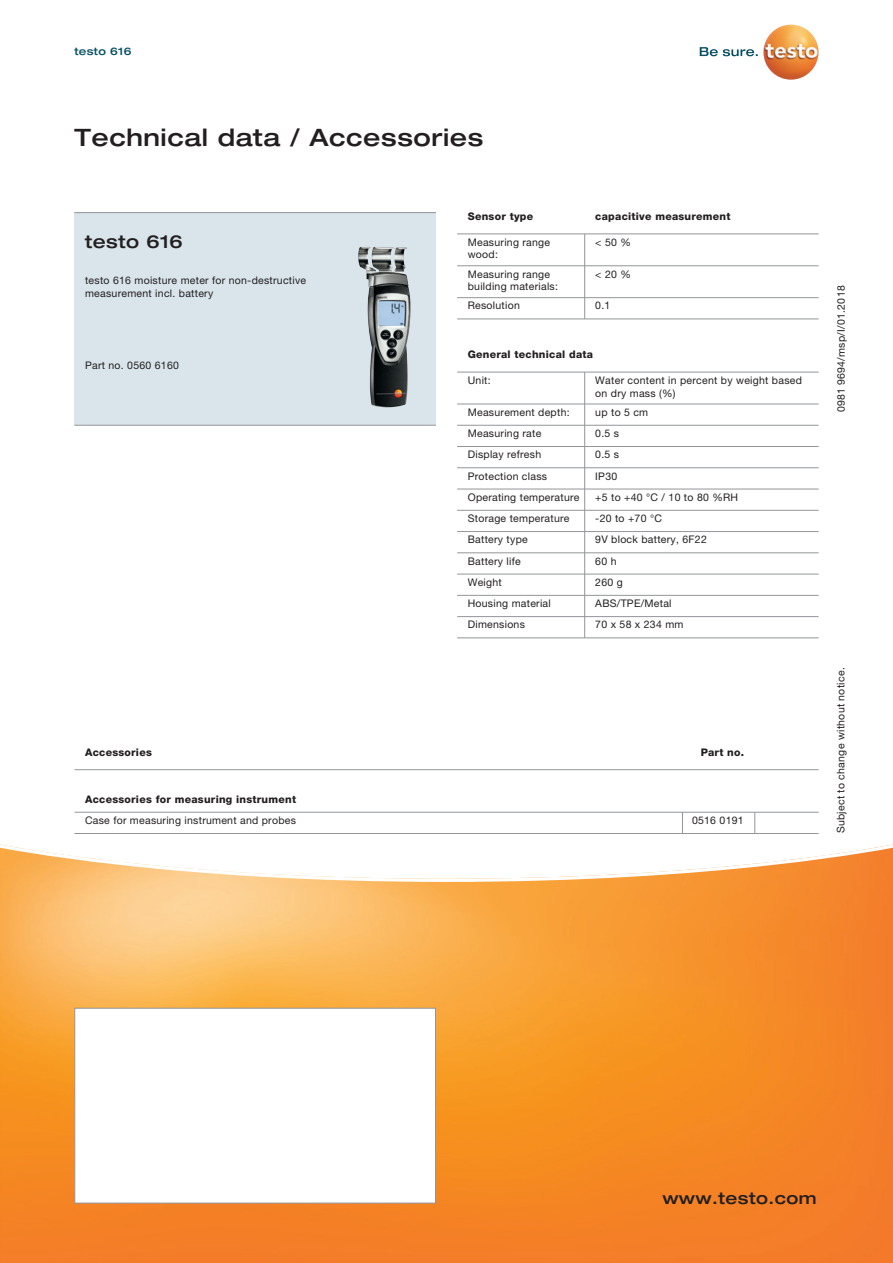
<style>
.page{position:relative;width:893px;height:1263px;background:#fff}
.page>*{position:absolute;margin:0;border:0;box-sizing:border-box;transform-origin:0 0}
.t1{font:500 expanded 24px "Helvetica Neue LTW1 G";letter-spacing:.025em;color:#231f20}
.t2{font:500 expanded 18px "Helvetica Neue LTW1 G";letter-spacing:.025em;color:#231f20}
.t3{font:500 expanded 16.5px "Helvetica Neue LTW1 G";letter-spacing:.025em;color:#231f20}
.t4{font:10.5px/13.5px "Helvetica Neue LTW1 G";letter-spacing:.025em;color:#231f20}
.t5{font:800 10.5px "Helvetica Neue LTW1 G";letter-spacing:.025em;color:#231f20}
.t6{font:500 expanded 10.5px "Helvetica Neue LTW1 G";letter-spacing:.025em;color:#074f64}
</style>
<div class="page">
<svg style="left:0;top:844px;width:893px;height:419px;background:#f79e46"></svg>
<div style="left:74px;top:213px;width:362px;height:212px;background:#d9e5eb"></div>
<hr style="left:74px;top:212px;width:362px;height:1px;background:#939598">
<hr style="left:74px;top:425px;width:362px;height:1px;background:#939598">
<img style="left:358px;top:247px;width:53px;height:160px">
<svg style="left:700px;top:47px;width:58px;height:9px"></svg>
<img style="left:763px;top:24px;width:56px;height:56px;border-radius:28px">
<div style="left:74px;top:1008px;width:362px;height:195px;background:#fff;border:1px solid #939598"></div>
<hr style="left:457px;top:372px;width:362px;height:1px;background:#939598">
<hr style="left:457px;top:404px;width:362px;height:1px;background:#939598">
<hr style="left:457px;top:425px;width:362px;height:1px;background:#939598">
<hr style="left:457px;top:446px;width:362px;height:1px;background:#939598">
<hr style="left:457px;top:467px;width:362px;height:1px;background:#939598">
<hr style="left:457px;top:489px;width:362px;height:1px;background:#939598">
<hr style="left:457px;top:510px;width:362px;height:1px;background:#939598">
<hr style="left:457px;top:531px;width:362px;height:1px;background:#939598">
<hr style="left:457px;top:552px;width:362px;height:1px;background:#939598">
<hr style="left:457px;top:574px;width:362px;height:1px;background:#939598">
<hr style="left:457px;top:595px;width:362px;height:1px;background:#939598">
<hr style="left:457px;top:616px;width:362px;height:1px;background:#939598">
<hr style="left:457px;top:637px;width:362px;height:1px;background:#939598">
<hr style="left:584px;top:372px;width:1px;height:266px;background:#939598">
<hr style="left:74px;top:769px;width:745px;height:1px;background:#939598">
<hr style="left:74px;top:833px;width:745px;height:1px;background:#939598">
<hr style="left:74px;top:812px;width:745px;height:1px;background:#939598">
<svg style="left:682px;top:813px;width:1px;height:20px"></svg>
<svg style="left:754px;top:812px;width:1px;height:21px"></svg>
<hr style="left:457px;top:233px;width:362px;height:1px;background:#939598">
<hr style="left:584px;top:234px;width:1px;height:85px;background:#939598">
<hr style="left:457px;top:265px;width:362px;height:1px;background:#939598">
<hr style="left:457px;top:297px;width:362px;height:1px;background:#939598">
<hr style="left:457px;top:319px;width:362px;height:1px;background:#939598">
<p class="t6" style="left:74px;top:44px;width:59px">testo 616</p>
<h1 class="t1" style="left:74px;top:122px;width:410px">Technical data / Accessories</h1>
<h2 class="t2" style="left:85px;top:230px;width:99px">testo 616</h2>
<p class="t4" style="left:85px;top:273px;width:223px">testo 616 moisture meter for non-destructive measurement incl. battery</p>
<p class="t4" style="left:85px;top:358px;width:95px">Part no. 0560 6160</p>
<p class="t5" style="left:468px;top:210px;width:67px">Sensor type</p>
<p class="t5" style="left:595px;top:210px;width:137px">capacitive measurement</p>
<p class="t4" style="left:468px;top:236px;width:84px;line-height:12px">Measuring range wood:</p>
<p class="t4" style="left:595px;top:235px;width:37px">&lt; 50 %</p>
<p class="t4" style="left:468px;top:268px;width:92px;line-height:12px">Measuring range building materials:</p>
<p class="t4" style="left:595px;top:267px;width:37px">&lt; 20 %</p>
<p class="t4" style="left:468px;top:299px;width:54px">Resolution</p>
<p class="t4" style="left:595px;top:299px;width:17px">0.1</p>
<p class="t5" style="left:468px;top:348px;width:127px">General technical data</p>
<p class="t4" style="left:468px;top:373px;width:25px">Unit:</p>
<p class="t4" style="left:595px;top:373px;width:208px">Water content in percent by weight based on dry mass (%)</p>
<p class="t4" style="left:468px;top:426px;width:75px">Measuring rate</p>
<p class="t4" style="left:595px;top:426px;width:25px">0.5 s</p>
<p class="t4" style="left:468px;top:448px;width:75px">Display refresh</p>
<p class="t4" style="left:595px;top:448px;width:25px">0.5 s</p>
<p class="t4" style="left:468px;top:469px;width:81px">Protection class</p>
<p class="t4" style="left:595px;top:469px;width:23px">IP30</p>
<p class="t4" style="left:468px;top:490px;width:113px">Operating temperature</p>
<p class="t4" style="left:595px;top:490px;width:144px">+5 to +40 °C / 10 to 80 %RH</p>
<p class="t4" style="left:468px;top:511px;width:103px">Storage temperature</p>
<p class="t4" style="left:595px;top:511px;width:68px">-20 to +70 °C</p>
<p class="t4" style="left:468px;top:533px;width:62px">Battery type</p>
<p class="t4" style="left:595px;top:533px;width:113px">9V block battery, 6F22</p>
<p class="t4" style="left:468px;top:554px;width:55px">Battery life</p>
<p class="t4" style="left:595px;top:554px;width:23px">60 h</p>
<p class="t4" style="left:468px;top:575px;width:36px">Weight</p>
<p class="t4" style="left:595px;top:575px;width:29px">260 g</p>
<p class="t4" style="left:468px;top:596px;width:85px">Housing material</p>
<p class="t4" style="left:595px;top:596px;width:78px">ABS/TPE/Metal</p>
<p class="t4" style="left:468px;top:618px;width:59px">Dimensions</p>
<p class="t4" style="left:595px;top:618px;width:90px">70 x 58 x 234 mm</p>
<p class="t4" style="left:468px;top:405px;width:103px">Measurement depth:</p>
<p class="t4" style="left:595px;top:405px;width:54px">up to 5 cm</p>
<p class="t5" style="left:85px;top:746px;width:68px">Accessories</p>
<p class="t5" style="left:701px;top:746px;width:45px">Part no.</p>
<p class="t5" style="left:85px;top:793px;width:213px">Accessories for measuring instrument</p>
<p class="t4" style="left:85px;top:813px;width:212px">Case for measuring instrument and probes</p>
<p class="t4" style="left:692px;top:813px;width:53px">0516 0191</p>
<p class="t4" style="left:834px;top:412px;width:128px;rotate:-90deg">0981 9694/msp/I/01.2018</p>
<p class="t4" style="left:834px;top:833px;width:168px;rotate:-90deg">Subject to change without notice.</p>
<h3 class="t3" style="left:662px;top:1187px;width:156px">www.testo.com</h3>
</div>
